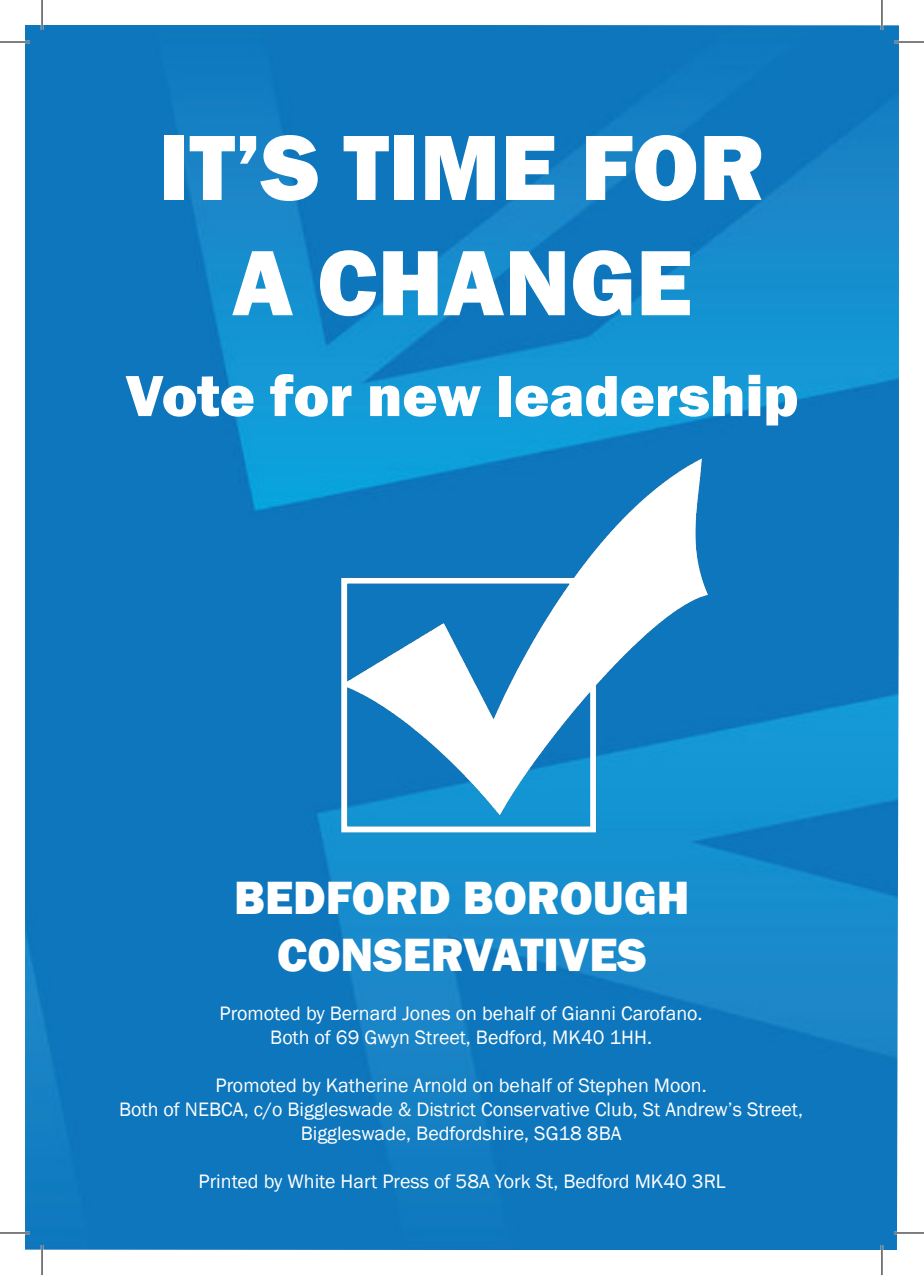
<style>
.page{position:relative;width:924px;height:1275px;background:#fff}
.page>*{position:absolute;margin:0;border:0;box-sizing:border-box;transform-origin:0 0}
.t1{font:800 96px "Franklin Gothic";color:#fff}
.t2{font:800 60px "Franklin Gothic";color:#fff}
.t3{font:800 48px "Franklin Gothic";color:#fff}
.t4{font:20px/24px "Franklin Gothic";color:#fff;text-align:center}
</style>
<div class="page">
<img style="left:25px;top:25px;width:873px;height:1225px">
<img style="left:210px;top:404px;width:600px;height:449px">
<hr style="left:0;top:41px;width:30px;height:2px;background:#fff">
<hr style="left:893px;top:41px;width:30px;height:2px;background:#fff">
<hr style="left:0;top:1231px;width:30px;height:3px;background:#fff">
<hr style="left:893px;top:1231px;width:30px;height:3px;background:#fff">
<hr style="left:41px;top:0;width:2px;height:30px;background:#fff">
<hr style="left:41px;top:1245px;width:2px;height:30px;background:#fff">
<hr style="left:880px;top:0;width:2px;height:30px;background:#fff">
<hr style="left:880px;top:1245px;width:2px;height:30px;background:#fff">
<hr style="left:0;top:42px;width:30px;height:1px;background:#000">
<hr style="left:893px;top:42px;width:30px;height:1px;background:#000">
<hr style="left:0;top:1232px;width:30px;height:1px;background:#000">
<hr style="left:893px;top:1232px;width:30px;height:1px;background:#000">
<hr style="left:42px;top:0;width:1px;height:30px;background:#000">
<hr style="left:42px;top:1245px;width:1px;height:30px;background:#000">
<hr style="left:881px;top:0;width:1px;height:30px;background:#000">
<hr style="left:881px;top:1245px;width:1px;height:30px;background:#000">
<p class="t1" style="left:159px;top:106px;width:607px">IT’S TIME FOR</p>
<p class="t1" style="left:232px;top:221px;width:461px">A CHANGE</p>
<p class="t2" style="left:125px;top:357px;width:674px">Vote for new leadership</p>
<p class="t3" style="left:234px;top:866px;width:456px">BEDFORD BOROUGH</p>
<p class="t3" style="left:277px;top:924px;width:371px">CONSERVATIVES</p>
<p class="t4" style="left:219px;top:1002px;width:484px">Promoted by Bernard Jones on behalf of Gianni Carofano.</p>
<p class="t4" style="left:270px;top:1026px;width:383px">Both of 69 Gwyn Street, Bedford, MK40 1HH.</p>
<p class="t4" style="left:215px;top:1074px;width:492px">Promoted by Katherine Arnold on behalf of Stephen Moon.</p>
<p class="t4" style="left:119px;top:1098px;width:685px">Both of NEBCA, c/o Biggleswade &amp; District Conservative Club, St Andrew’s Street,<br>Biggleswade, Bedfordshire, SG18 8BA</p>
<p class="t4" style="left:198px;top:1170px;width:528px">Printed by White Hart Press of 58A York St, Bedford MK40 3RL</p>
</div>
